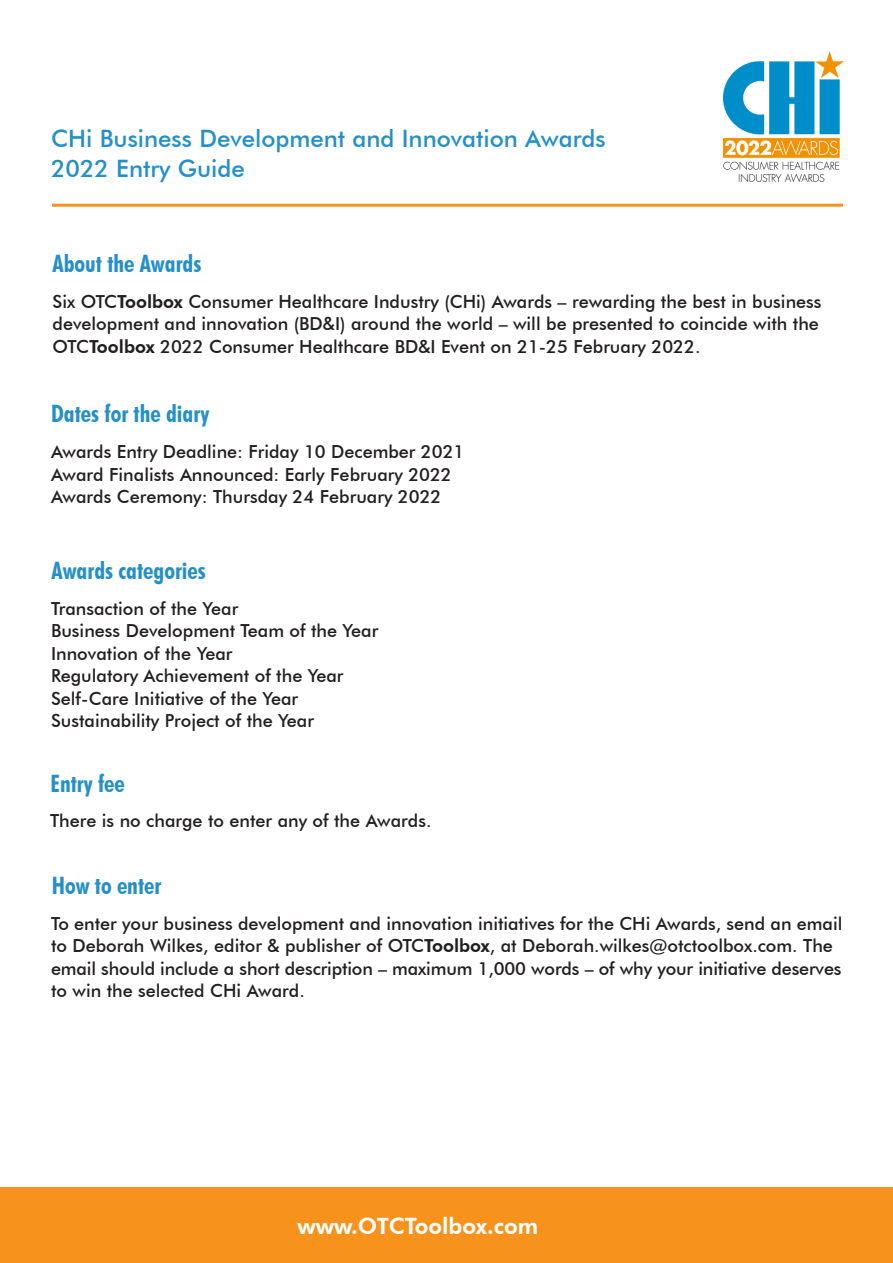
<style>
.page{position:relative;width:893px;height:1263px;background:#fff}
.page>*{position:absolute;margin:0;border:0;box-sizing:border-box;transform-origin:0 0}
.t1{font:700 condensed 24px "Futura BT";color:#2590c8}
.t2{font:500 24px "Futura BT";color:#2590c8}
.t3{font:800 22.5px "Futura BT";color:#fff}
.t4{font:500 18px/22.5px "Futura BT";color:#231f20}
.s1{font-weight:800}
</style>
<div class="page">
<div style="left:0;top:1188px;width:893px;height:75px;background:#f7931d"></div>
<hr style="left:52px;top:204px;width:791px;height:3px;background:#f7931d">
<img style="left:724px;top:51px;width:119px;height:131px">
<p class="t2" style="left:51px;top:123px;width:556px">CHi Business Development and Innovation Awards</p>
<p class="t2" style="left:51px;top:153px;width:195px">2022 Entry Guide</p>
<p class="t1" style="left:53px;top:249px;width:150px">About the Awards</p>
<p class="t4" style="left:53px;top:290px;width:770px">Six OTC<span class="s1">Toolbox</span> Consumer Healthcare Industry (CHi) Awards – rewarding the best in business development and innovation (BD&amp;I) around the world – will be presented to coincide with the<br>OTC<span class="s1">Toolbox</span> 2022 Consumer Healthcare BD&amp;I Event on 21-25 February 2022.</p>
<p class="t1" style="left:51px;top:399px;width:160px">Dates for the diary</p>
<p class="t4" style="left:51px;top:440px;width:415px">Awards Entry Deadline: Friday 10 December 2021</p>
<p class="t4" style="left:51px;top:463px;width:402px">Award Finalists Announced: Early February 2022</p>
<p class="t4" style="left:51px;top:485px;width:392px">Awards Ceremony: Thursday 24 February 2022</p>
<p class="t1" style="left:52px;top:556px;width:156px">Awards categories</p>
<p class="t4" style="left:51px;top:597px;width:189px">Transaction of the Year</p>
<p class="t4" style="left:51px;top:619px;width:329px">Business Development Team of the Year</p>
<p class="t4" style="left:51px;top:642px;width:183px">Innovation of the Year</p>
<p class="t4" style="left:51px;top:664px;width:294px">Regulatory Achievement of the Year</p>
<p class="t4" style="left:51px;top:687px;width:249px">Self-Care Initiative of the Year</p>
<p class="t4" style="left:51px;top:709px;width:264px">Sustainability Project of the Year</p>
<p class="t1" style="left:51px;top:769px;width:76px">Entry fee</p>
<p class="t4" style="left:50px;top:809px;width:383px">There is no charge to enter any of the Awards.</p>
<p class="t1" style="left:52px;top:871px;width:111px">How to enter</p>
<p class="t4" style="left:51px;top:912px;width:793px">To enter your business development and innovation initiatives for the CHi Awards, send an email to Deborah Wilkes, editor &amp; publisher of OTC<span class="s1">Toolbox</span>, at Deborah.wilkes@otctoolbox.com. The email should include a short description – maximum 1,000 words – of why your initiative deserves to win the selected CHi Award.</p>
<p class="t3" style="left:298px;top:1212px;width:242px">www.OTCToolbox.com</p>
</div>
